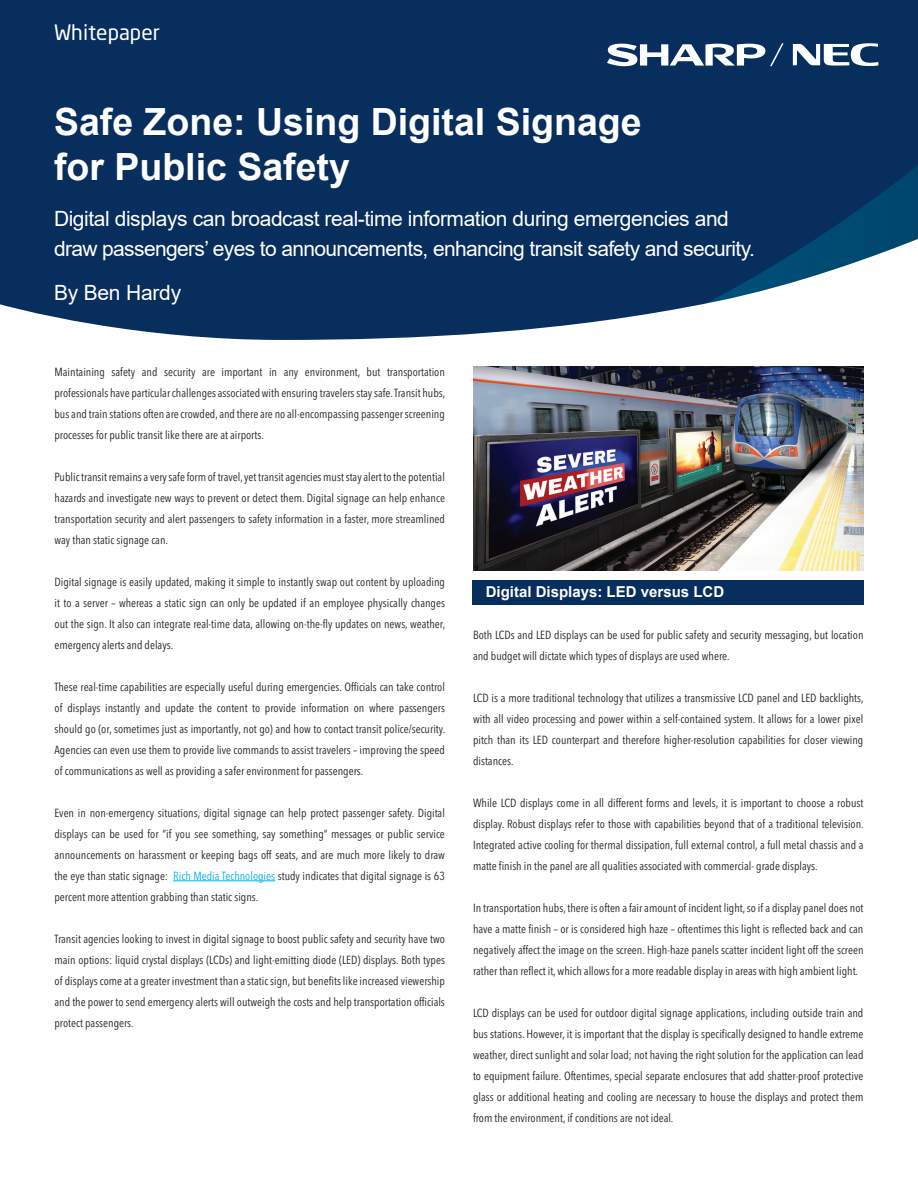
<style>
.page{position:relative;width:918px;height:1188px;background:#fff}
.page>*{position:absolute;margin:0;border:0;box-sizing:border-box;transform-origin:0 0}
.t1{font:700 37.5px/45px "Arial";color:#fff}
.t2{font:21px/30px "Arial";letter-spacing:-.02em;color:#fff}
.t3{font:21px "Neo Sans Pro";color:#fff}
.t4{font:700 15px "Arial";color:#fff}
.t5{font:condensed 11.7px/21px "Avenir Next LT Pro";color:#231f20;text-align:justify}
.s1{color:#00aeef}
</style>
<div class="page">
<div style="left:0;top:0;width:918px;height:340px;background:#082e5e"></div>
<svg style="left:0;top:191px;width:918px;height:414px"></svg>
<svg style="left:793px;top:43px;width:85px;height:23px"></svg>
<svg style="left:607px;top:43px;width:177px;height:23px"></svg>
<div style="left:472px;top:580px;width:392px;height:24px;background:#082e5e"></div>
<hr style="left:173px;top:881px;width:102px;height:1px;background:#00aeef">
<img style="left:473px;top:367px;width:390px;height:203px">
<h2 class="t3" style="left:54px;top:20px;width:107px">Whitepaper</h2>
<h1 class="t1" style="left:54px;top:99px;width:589px">Safe Zone: Using Digital Signage for Public Safety</h1>
<h2 class="t2" style="left:54px;top:203px;width:702px">Digital displays can broadcast real-time information during emergencies and draw passengers’ eyes to announcements, enhancing transit safety and security.</h2>
<h2 class="t2" style="left:54px;top:277px;width:129px">By Ben Hardy</h2>
<p class="t5" style="left:55px;top:361px;width:392px">Maintaining safety and security are important in any environment, but transportation professionals have particular challenges associated with ensuring travelers stay safe. Transit hubs, bus and train stations often are crowded, and there are no all-encompassing passenger screening processes for public transit like there are at airports.</p>
<p class="t5" style="left:55px;top:466px;width:392px">Public transit remains a very safe form of travel, yet transit agencies must stay alert to the potential hazards and investigate new ways to prevent or detect them. Digital signage can help enhance transportation security and alert passengers to safety information in a faster, more streamlined way than static signage can.</p>
<p class="t5" style="left:55px;top:571px;width:392px">Digital signage is easily updated, making it simple to instantly swap out content by uploading it to a server – whereas a static sign can only be updated if an employee physically changes out the sign. It also can integrate real-time data, allowing on-the-fly updates on news, weather, emergency alerts and delays.</p>
<p class="t5" style="left:55px;top:676px;width:392px">These real-time capabilities are especially useful during emergencies. Officials can take control of displays instantly and update the content to provide information on where passengers should go (or, sometimes just as importantly, not go) and how to contact transit police/security.<br>Agencies can even use them to provide live commands to assist travelers – improving the speed of communications as well as providing a safer environment for passengers.</p>
<p class="t5" style="left:55px;top:802px;width:392px">Even in non-emergency situations, digital signage can help protect passenger safety. Digital displays can be used for “if you see something, say something” messages or public service announcements on harassment or keeping bags off seats, and are much more likely to draw the eye than static signage: <span class="s1">Rich Media Technologies</span> study indicates that digital signage is 63 percent more attention grabbing than static signs.</p>
<p class="t5" style="left:55px;top:928px;width:392px">Transit agencies looking to invest in digital signage to boost public safety and security have two main options: liquid crystal displays (LCDs) and light-emitting diode (LED) displays. Both types of displays come at a greater investment than a static sign, but benefits like increased viewership and the power to send emergency alerts will outweigh the costs and help transportation officials protect passengers.</p>
<p class="t4" style="left:486px;top:582px;width:240px">Digital Displays: LED versus LCD</p>
<p class="t5" style="left:473px;top:625px;width:392px">Both LCDs and LED displays can be used for public safety and security messaging, but location and budget will dictate which types of displays are used where.</p>
<p class="t5" style="left:473px;top:688px;width:392px">LCD is a more traditional technology that utilizes a transmissive LCD panel and LED backlights, with all video processing and power within a self-contained system. It allows for a lower pixel pitch than its LED counterpart and therefore higher-resolution capabilities for closer viewing distances.</p>
<p class="t5" style="left:473px;top:793px;width:392px">While LCD displays come in all different forms and levels, it is important to choose a robust display. Robust displays refer to those with capabilities beyond that of a traditional television.<br>Integrated active cooling for thermal dissipation, full external control, a full metal chassis and a matte finish in the panel are all qualities associated with commercial- grade displays.</p>
<p class="t5" style="left:473px;top:898px;width:392px">In transportation hubs, there is often a fair amount of incident light, so if a display panel does not have a matte finish – or is considered high haze – oftentimes this light is reflected back and can negatively affect the image on the screen. High-haze panels scatter incident light off the screen rather than reflect it, which allows for a more readable display in areas with high ambient light.</p>
<p class="t5" style="left:473px;top:1003px;width:392px">LCD displays can be used for outdoor digital signage applications, including outside train and bus stations. However, it is important that the display is specifically designed to handle extreme weather, direct sunlight and solar load; not having the right solution for the application can lead to equipment failure. Oftentimes, special separate enclosures that add shatter-proof protective glass or additional heating and cooling are necessary to house the displays and protect them from the environment, if conditions are not ideal.</p>
</div>
